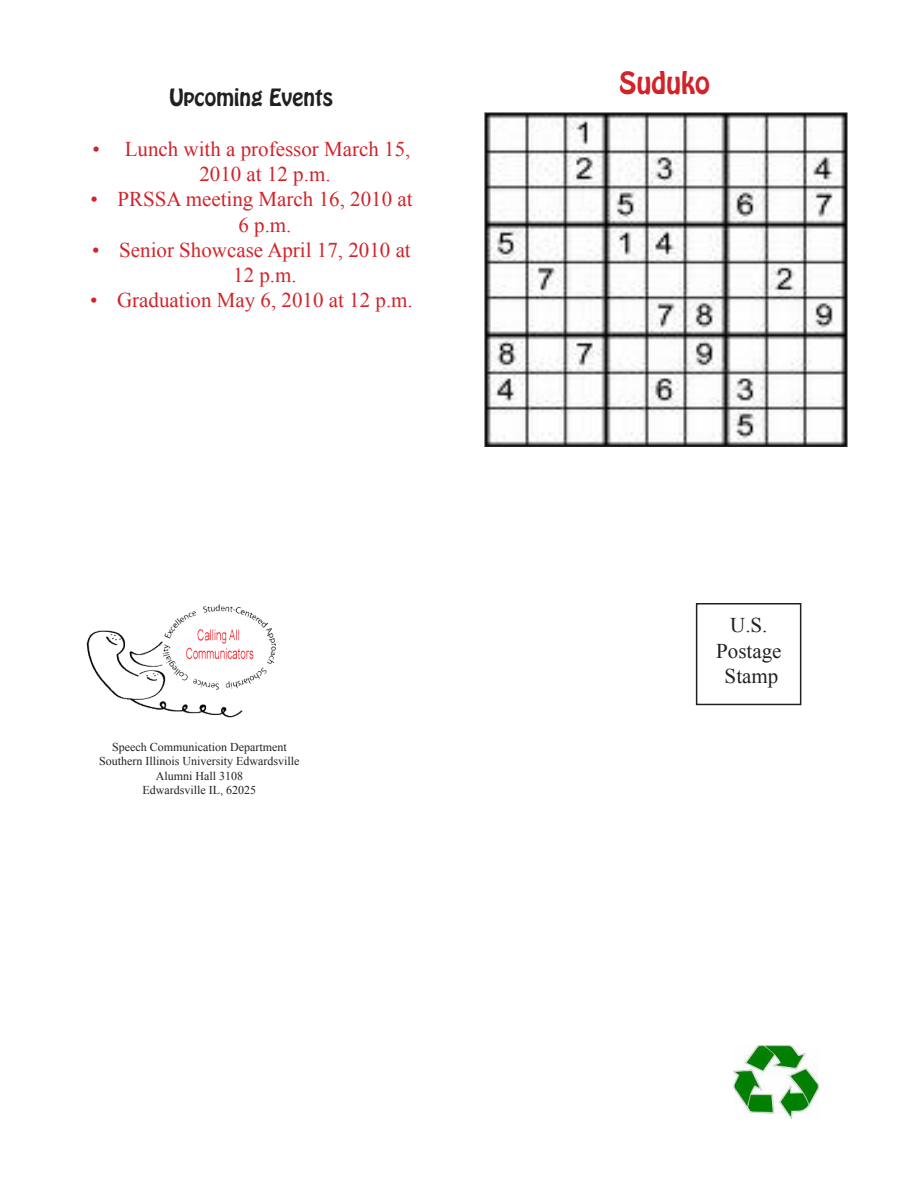
<style>
.page{position:relative;width:918px;height:1188px;background:#fff}
.page>*{position:absolute;margin:0;border:0;box-sizing:border-box;transform-origin:0 0}
.t1{font:27px "Hobo Std";color:#d1232a}
.t2{font:21px/25.2px "Times New Roman";color:#d1232a}
.t3{font:21px "Times New Roman";color:#231f20}
.t4{font:21px "Hobo Std";color:#231f20}
.t5{font:12px "Times New Roman";color:#231f20}
</style>
<div class="page">
<img style="left:487px;top:115px;width:358px;height:329px">
<div style="left:484px;top:112px;width:364px;height:335px;border:2px solid #231f20"></div>
<img style="left:86px;top:604px;width:190px;height:114px">
<img style="left:734px;top:1046px;width:85px;height:72px">
<div style="left:696px;top:603px;width:105px;height:102px;border:2px solid #231f20"></div>
<p class="t4" style="left:170px;top:82px;width:165px">Upcoming Events</p>
<p class="t2" style="left:199px;top:136px;width:213px;text-indent:-107px">• Lunch with a professor March 15,<br>2010 at 12 p.m.</p>
<p class="t2" style="left:238px;top:186px;width:176px;text-indent:-148px">• PRSSA meeting March 16, 2010 at<br>6 p.m.</p>
<p class="t2" style="left:233px;top:237px;width:179px;text-indent:-141px">• Senior Showcase April 17, 2010 at<br>12 p.m.</p>
<p class="t2" style="left:90px;top:287px;width:324px">• Graduation May 6, 2010 at 12 p.m.</p>
<p class="t5" style="left:112px;top:739px;width:176px">Speech Communication Department</p>
<p class="t5" style="left:99px;top:753px;width:202px">Southern Illinois University Edwardsville</p>
<p class="t5" style="left:156px;top:768px;width:89px">Alumni Hall 3108</p>
<p class="t5" style="left:143px;top:782px;width:115px">Edwardsville IL, 62025</p>
<p class="t1" style="left:619px;top:65px;width:92px">Suduko</p>
<p class="t3" style="left:730px;top:611px;width:39px">U.S.</p>
<p class="t3" style="left:716px;top:636px;width:67px">Postage</p>
<p class="t3" style="left:725px;top:662px;width:55px">Stamp</p>
</div>
